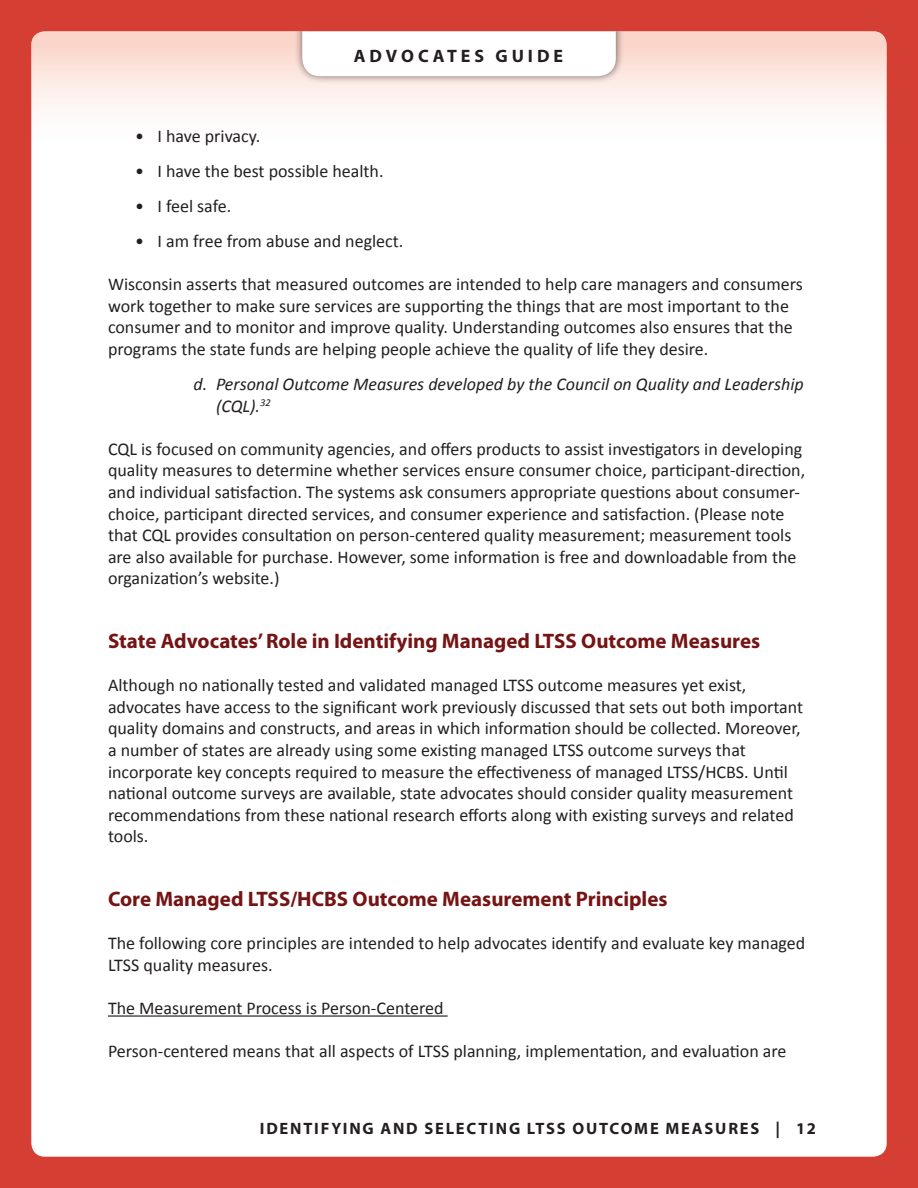
<style>
.page{position:relative;width:918px;height:1188px;background:#d53f33}
.page>*{position:absolute;margin:0;border:0;box-sizing:border-box;transform-origin:0 0}
.Subhead_1{font:700 21px "Myriad Pro";color:#751415}
.Body_text_1{font:18px/21.6px "Calibri";color:#231f20}
.bullet{font:18px "Calibri";color:#231f20}
.number_2{font:italic 18px/21.6px "Calibri";color:#231f20}
.t1{font:700 18px "Myriad Pro";letter-spacing:.22em;color:#231f20}
.t2{font:700 16.5px "Myriad Pro";letter-spacing:.11em;color:#231f20}
</style>
<div class="page">
<div style="left:31px;top:31px;width:856px;height:1126px;background:#fff;border-radius:14px"></div>
<div style="left:31px;top:31px;width:856px;height:126px;background:linear-gradient(to bottom,#fbd4c8,#fff)"></div>
<div style="left:294px;top:31px;width:330px;height:53px;background:#231f20;opacity:.65"></div>
<svg style="left:302px;top:31px;width:314px;height:45px"></svg>
<hr style="left:108px;top:1015px;width:340px;height:2px;background:#231f20">
<p class="t1" style="left:354px;top:44px;width:211px">ADVOCATES GUIDE</p>
<p class="bullet" style="left:135px;top:124px;width:127px">• I have privacy.</p>
<p class="bullet" style="left:135px;top:159px;width:250px">• I have the best possible health.</p>
<p class="bullet" style="left:135px;top:194px;width:98px">• I feel safe.</p>
<p class="bullet" style="left:135px;top:230px;width:270px">• I am free from abuse and neglect.</p>
<p class="Body_text_1" style="left:108px;top:273px;width:696px">Wisconsin asserts that measured outcomes are intended to help care managers and consumers work together to make sure services are supporting the things that are most important to the consumer and to monitor and improve quality. Understanding outcomes also ensures that the programs the state funds are helping people achieve the quality of life they desire.</p>
<p class="number_2" style="left:216px;top:373px;width:589px;text-indent:-22px">d. Personal Outcome Measures developed by the Council on Quality and Leadership (CQL).<sup>32</sup></p>
<p class="Body_text_1" style="left:108px;top:438px;width:699px">CQL is focused on community agencies, and offers products to assist investigators in developing quality measures to determine whether services ensure consumer choice, participant-direction, and individual satisfaction. The systems ask consumers appropriate questions about consumer&shy;choice, participant directed services, and consumer experience and satisfaction. (Please note that CQL provides consultation on person-centered quality measurement; measurement tools are also available for purchase. However, some information is free and downloadable from the organization’s website.)</p>
<p class="Subhead_1" style="left:108px;top:627px;width:654px">State Advocates’ Role in Identifying Managed LTSS Outcome Measures</p>
<p class="Body_text_1" style="left:108px;top:674px;width:697px">Although no nationally tested and validated managed LTSS outcome measures yet exist, advocates have access to the significant work previously discussed that sets out both important quality domains and constructs, and areas in which information should be collected. Moreover, a number of states are already using some existing managed LTSS outcome surveys that incorporate key concepts required to measure the effectiveness of managed LTSS/HCBS. Until national outcome surveys are available, state advocates should consider quality measurement recommendations from these national research efforts along with existing surveys and related tools.</p>
<p class="Subhead_1" style="left:108px;top:885px;width:561px">Core Managed LTSS/HCBS Outcome Measurement Principles</p>
<p class="Body_text_1" style="left:108px;top:932px;width:699px">The following core principles are intended to help advocates identify and evaluate key managed<br>LTSS quality measures.</p>
<p class="Body_text_1" style="left:108px;top:997px;width:337px">The Measurement Process is Person-Centered</p>
<p class="Body_text_1" style="left:108px;top:1040px;width:680px">Person-centered means that all aspects of LTSS planning, implementation, and evaluation are</p>
<p class="t2" style="left:260px;top:1118px;width:558px">IDENTIFYING AND SELECTING LTSS OUTCOME MEASURES | 12</p>
</div>
